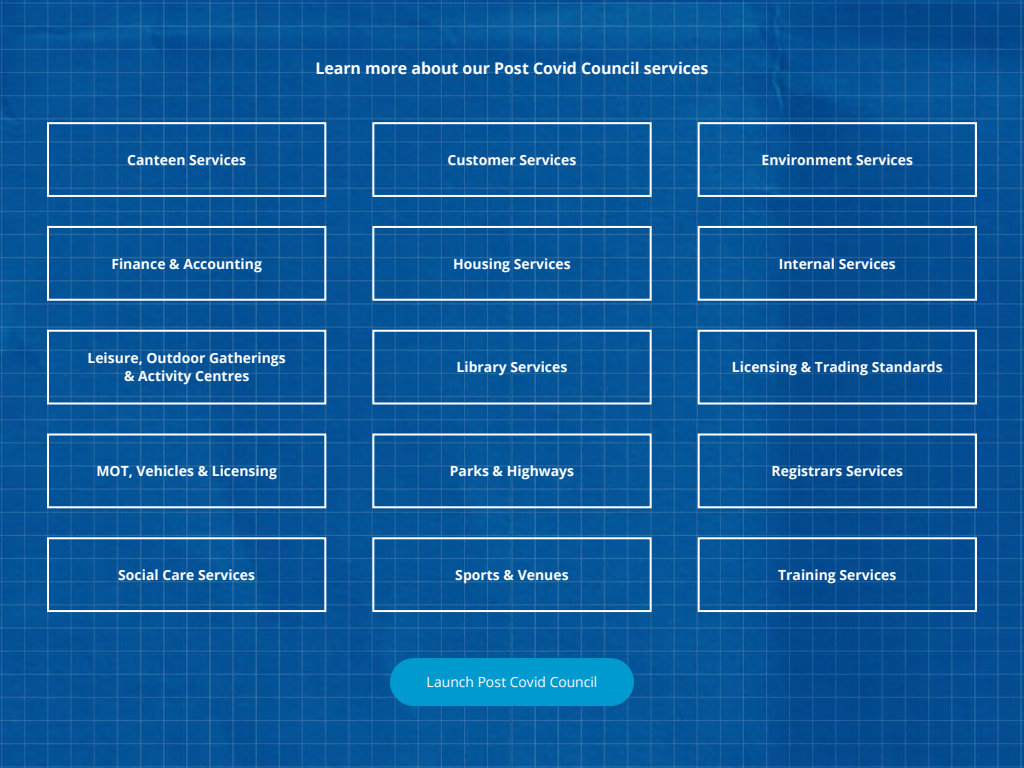
<style>
.page{position:relative;width:1024px;height:768px;background:#fff}
.page>*{position:absolute;margin:0;border:0;box-sizing:border-box;transform-origin:0 0}
.t1{font:700 16px "Open Sans";letter-spacing:-.005em;color:#fff}
.t2{font:700 14px/18px "Open Sans";color:#fff;text-align:center}
.t3{font:14px "Open Sans";letter-spacing:-.005em;color:#fff}
</style>
<div class="page">
<img style="left:0;top:0;width:1024px;height:768px">
<div style="left:372px;top:330px;width:280px;height:75px;border:2px solid #fff"></div>
<div style="left:698px;top:122px;width:279px;height:75px;border:2px solid #fff"></div>
<div style="left:47px;top:434px;width:279px;height:74px;border:2px solid #fff"></div>
<div style="left:47px;top:537px;width:279px;height:75px;border:2px solid #fff"></div>
<div style="left:698px;top:330px;width:279px;height:75px;border:2px solid #fff"></div>
<div style="left:47px;top:122px;width:279px;height:75px;border:2px solid #fff"></div>
<div style="left:47px;top:330px;width:279px;height:75px;border:2px solid #fff"></div>
<div style="left:698px;top:537px;width:279px;height:75px;border:2px solid #fff"></div>
<div style="left:698px;top:434px;width:279px;height:74px;border:2px solid #fff"></div>
<div style="left:698px;top:226px;width:279px;height:75px;border:2px solid #fff"></div>
<div style="left:372px;top:122px;width:280px;height:75px;border:2px solid #fff"></div>
<div style="left:47px;top:226px;width:279px;height:75px;border:2px solid #fff"></div>
<div style="left:372px;top:537px;width:280px;height:75px;border:2px solid #fff"></div>
<div style="left:372px;top:434px;width:280px;height:74px;border:2px solid #fff"></div>
<div style="left:372px;top:226px;width:280px;height:75px;border:2px solid #fff"></div>
<div style="left:390px;top:658px;width:244px;height:48px;background:#009ace;border-radius:24px"></div>
<p class="t2" style="left:127px;top:150px;width:121px">Canteen Services</p>
<p class="t1" style="left:315px;top:57px;width:395px">Learn more about our Post Covid Council services</p>
<p class="t2" style="left:448px;top:150px;width:130px">Customer Services</p>
<p class="t2" style="left:762px;top:150px;width:153px">Environment Services</p>
<p class="t2" style="left:111px;top:254px;width:152px">Finance &amp; Accounting</p>
<p class="t2" style="left:453px;top:254px;width:119px">Housing Services</p>
<p class="t2" style="left:779px;top:254px;width:119px">Internal Services</p>
<p class="t2" style="left:87px;top:349px;width:200px">Leisure, Outdoor Gatherings &amp; Activity Centres</p>
<p class="t2" style="left:457px;top:358px;width:112px">Library Services</p>
<p class="t2" style="left:732px;top:358px;width:212px">Licensing &amp; Trading Standards</p>
<p class="t2" style="left:96px;top:462px;width:182px">MOT, Vehicles &amp; Licensing</p>
<p class="t2" style="left:450px;top:462px;width:126px">Parks &amp; Highways</p>
<p class="t2" style="left:772px;top:462px;width:133px">Registrars Services</p>
<p class="t2" style="left:118px;top:566px;width:138px">Social Care Services</p>
<p class="t2" style="left:455px;top:566px;width:115px">Sports &amp; Venues</p>
<p class="t2" style="left:778px;top:566px;width:120px">Training Services</p>
<p class="t3" style="left:427px;top:672px;width:172px">Launch Post Covid Council</p>
</div>
